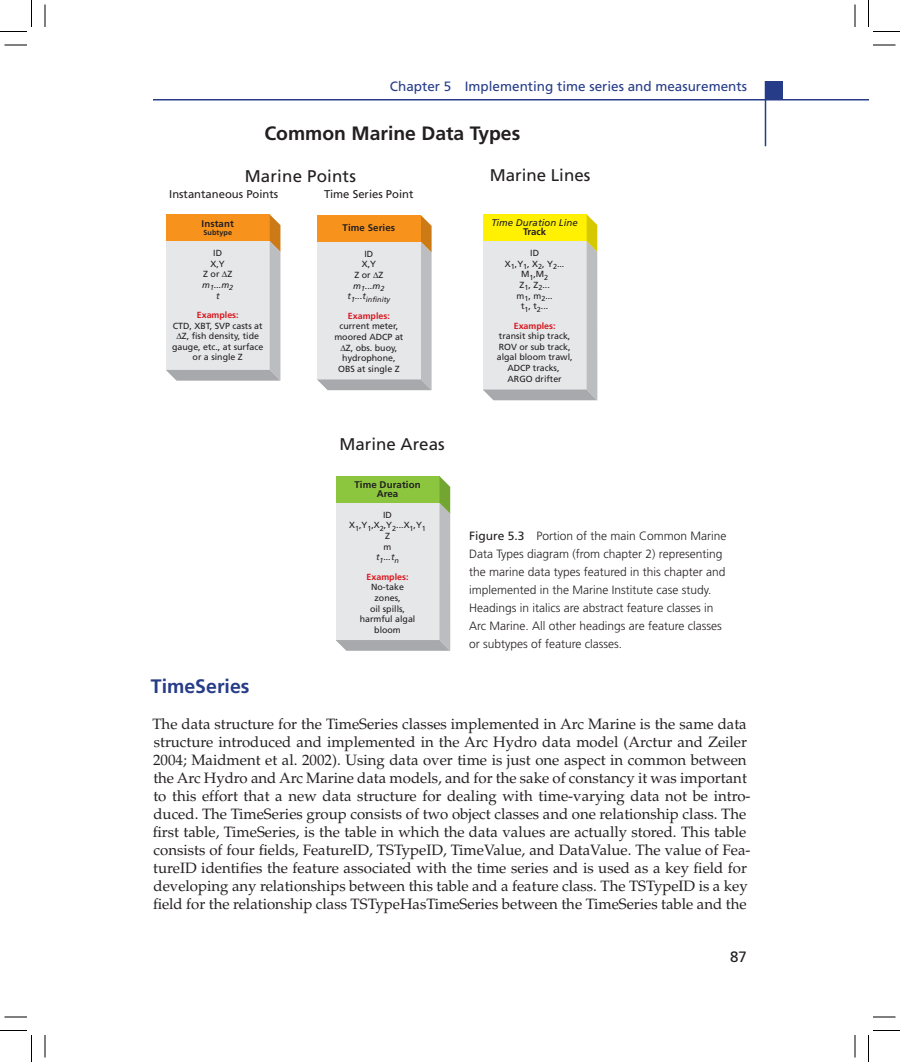
<style>
.page{position:relative;width:900px;height:1062px;background:#fff}
.page>*{position:absolute;margin:0;border:0;box-sizing:border-box;transform-origin:0 0}
.t1{font:700 19.5px "Frutiger";color:#263c88}
.t2{font:700 19.35px "Frutiger";color:#231f20}
.t3{font:16.95px "Frutiger";color:#231f20}
.t4{font:15px/18px "Palatino";color:#231f20}
.t5{font:15px "Frutiger";color:#231f20}
.t6{font:13.5px "Frutiger";color:#263c88}
.t7{font:300 12px/18px "Frutiger";color:#231f20}
.t8{font:11.25px "Frutiger";color:#231f20}
.t9{font:700 9.6px/9.6px "Frutiger";letter-spacing:.01em;color:#231f20;text-align:center}
.t10{font:italic 9.6px "Frutiger";color:#231f20}
.t11{font:8.85px/10.6px "Frutiger";color:#231f20;text-align:center}
.t12{font:700 8.85px "Frutiger";color:#d7171f}
.t13{font:italic 7.2px "Frutiger";color:#231f20}
.t14{font:700 7.2px "Frutiger";letter-spacing:.01em;color:#231f20}
.s1{font-style:italic}
.s2{font-weight:400}
</style>
<div class="page">
<svg style="left:483px;top:214px;width:114px;height:186px;background:#e2e1c1"></svg>
<svg style="left:336px;top:476px;width:114px;height:175px;background:#d1dbc8"></svg>
<hr style="left:765px;top:81px;width:1px;height:65px;background:#263c88">
<div style="left:765px;top:81px;width:18px;height:18px;background:#263c88"></div>
<hr style="left:153px;top:99px;width:715px;height:1px;background:#263c88">
<svg style="left:4px;top:45px;width:23px;height:1px"></svg>
<svg style="left:873px;top:45px;width:23px;height:1px"></svg>
<svg style="left:4px;top:1017px;width:23px;height:1px"></svg>
<svg style="left:873px;top:1017px;width:23px;height:1px"></svg>
<svg style="left:45px;top:4px;width:1px;height:23px"></svg>
<svg style="left:45px;top:1035px;width:1px;height:23px"></svg>
<svg style="left:855px;top:4px;width:1px;height:23px"></svg>
<svg style="left:855px;top:1035px;width:1px;height:23px"></svg>
<svg style="left:0;top:0;width:32px;height:32px"></svg>
<svg style="left:0;top:1030px;width:32px;height:32px"></svg>
<svg style="left:868px;top:0;width:32px;height:32px"></svg>
<svg style="left:868px;top:1030px;width:32px;height:32px"></svg>
<svg style="left:317px;top:215px;width:115px;height:175px;background:#e1d3c3"></svg>
<svg style="left:166px;top:214px;width:114px;height:167px;background:#e1d2c1"></svg>
<p class="t6" style="left:390px;top:79px;width:359px">Chapter 5 Implementing time series and measurements</p>
<p class="t2" style="left:264px;top:122px;width:257px">Common Marine Data Types</p>
<p class="t3" style="left:245px;top:166px;width:113px">Marine Points</p>
<p class="t8" style="left:169px;top:188px;width:111px">Instantaneous Points</p>
<p class="t8" style="left:324px;top:188px;width:91px">Time Series Point</p>
<p class="t9" style="left:343px;top:223px;width:54px">Time Series</p>
<p class="t11" style="left:353px;top:248px;width:33px">ID<br>X,Y<br>Z or Z <span class="s1">m</span><sub>1</sub><span class="s1">...m</span><sub>2</sub></p>
<p class="t13" style="left:348px;top:295px;width:44px"><sup>t</sup>1<sup>...t</sup>infinity</p>
<p class="t12" style="left:348px;top:310px;width:43px">Examples:</p>
<p class="t11" style="left:340px;top:321px;width:60px">current meter,</p>
<p class="t11" style="left:334px;top:332px;width:70px">moored ADCP at</p>
<p class="t11" style="left:346px;top:342px;width:53px">Z, obs. buoy,</p>
<p class="t11" style="left:342px;top:353px;width:55px">hydrophone,</p>
<p class="t11" style="left:338px;top:364px;width:63px">OBS at single Z</p>
<p class="t9" style="left:202px;top:219px;width:34px">Instant</p>
<p class="t14" style="left:203px;top:229px;width:30px">Subtype</p>
<p class="t11" style="left:202px;top:248px;width:33px">ID<br>X,Y<br>Z or Z <span class="s1">m</span><sub>1</sub><span class="s1">...m</span><sub>2 </sub><span class="s1">t</span></p>
<p class="t12" style="left:197px;top:310px;width:43px">Examples:</p>
<p class="t11" style="left:173px;top:320px;width:91px">CTD, XBT, SVP casts at</p>
<p class="t11" style="left:182px;top:331px;width:79px">Z, fish density, tide</p>
<p class="t11" style="left:172px;top:341px;width:93px">gauge, etc., at surface</p>
<p class="t11" style="left:193px;top:352px;width:52px">or a single Z</p>
<p class="t3" style="left:339px;top:434px;width:107px">Marine Areas</p>
<p class="t9" style="left:354px;top:480px;width:68px">Time Duration<br>Area</p>
<p class="t11" style="left:349px;top:509px;width:78px">ID<br>X<sub>1</sub>,Y<sub>1</sub>,X<sub>2</sub>,Y<sub>2</sub>...X<sub>1</sub>,Y<sub>1<br></sub>Z<br>m<br><span class="s1">t</span><sub>1</sub><span class="s1">...t</span><sub>n</sub></p>
<p class="t12" style="left:367px;top:571px;width:43px">Examples:</p>
<p class="t11" style="left:360px;top:582px;width:57px">No-take zones,<br>oil spills, harmful algal bloom</p>
<p class="t3" style="left:490px;top:165px;width:102px">Marine Lines</p>
<p class="t10" style="left:492px;top:217px;width:88px">Time Duration Line</p>
<p class="t9" style="left:523px;top:227px;width:25px">Track</p>
<p class="t11" style="left:505px;top:248px;width:61px">ID<br>X<sub>1</sub>,Y<sub>1</sub>, X<sub>2</sub>, Y<sub>2</sub>...<br>M<sub>1</sub>,M<sub>2<br></sub>Z<sub>1</sub>, Z<sub>2</sub>...<br>m<sub>1</sub>, m<sub>2</sub>...<br>t<sub>1</sub>, t<sub>2</sub>...</p>
<p class="t12" style="left:514px;top:320px;width:43px">Examples:</p>
<p class="t11" style="left:497px;top:331px;width:77px">transit ship track,<br>ROV or sub track, algal bloom trawl,<br>ADCP tracks,<br>ARGO drifter</p>
<p class="t7" style="left:469px;top:527px;width:259px"><span class="s2">Figure 5.3</span> Portion of the main Common Marine Data Types diagram (from chapter 2) representing the marine data types featured in this chapter and implemented in the Marine Institute case study.<br>Headings in italics are abstract feature classes in Arc Marine. All other headings are feature classes or subtypes of feature classes.</p>
<h1 class="t1" style="left:151px;top:675px;width:100px">TimeSeries</h1>
<p class="t4" style="left:152px;top:715px;width:600px">The data structure for the TimeSeries classes implemented in Arc Marine is the same data structure introduced and implemented in the Arc Hydro data model (Arctur and Zeiler 2004; Maidment et al. 2002). Using data over time is just one aspect in common between the Arc Hydro and Arc Marine data models, and for the sake of constancy it was important to this effort that a new data structure for dealing with time-varying data not be intro&shy;duced. The TimeSeries group consists of two object classes and one relationship class. The first table, TimeSeries, is the table in which the data values are actually stored. This table consists of four fields, FeatureID, TSTypeID, TimeValue, and DataValue. The value of Fea&shy;tureID identifies the feature associated with the time series and is used as a key field for developing any relationships between this table and a feature class. The TSTypeID is a key field for the relationship class TSTypeHasTimeSeries between the TimeSeries table and the</p>
<p class="t5" style="left:730px;top:948px;width:18px">87</p>
</div>
